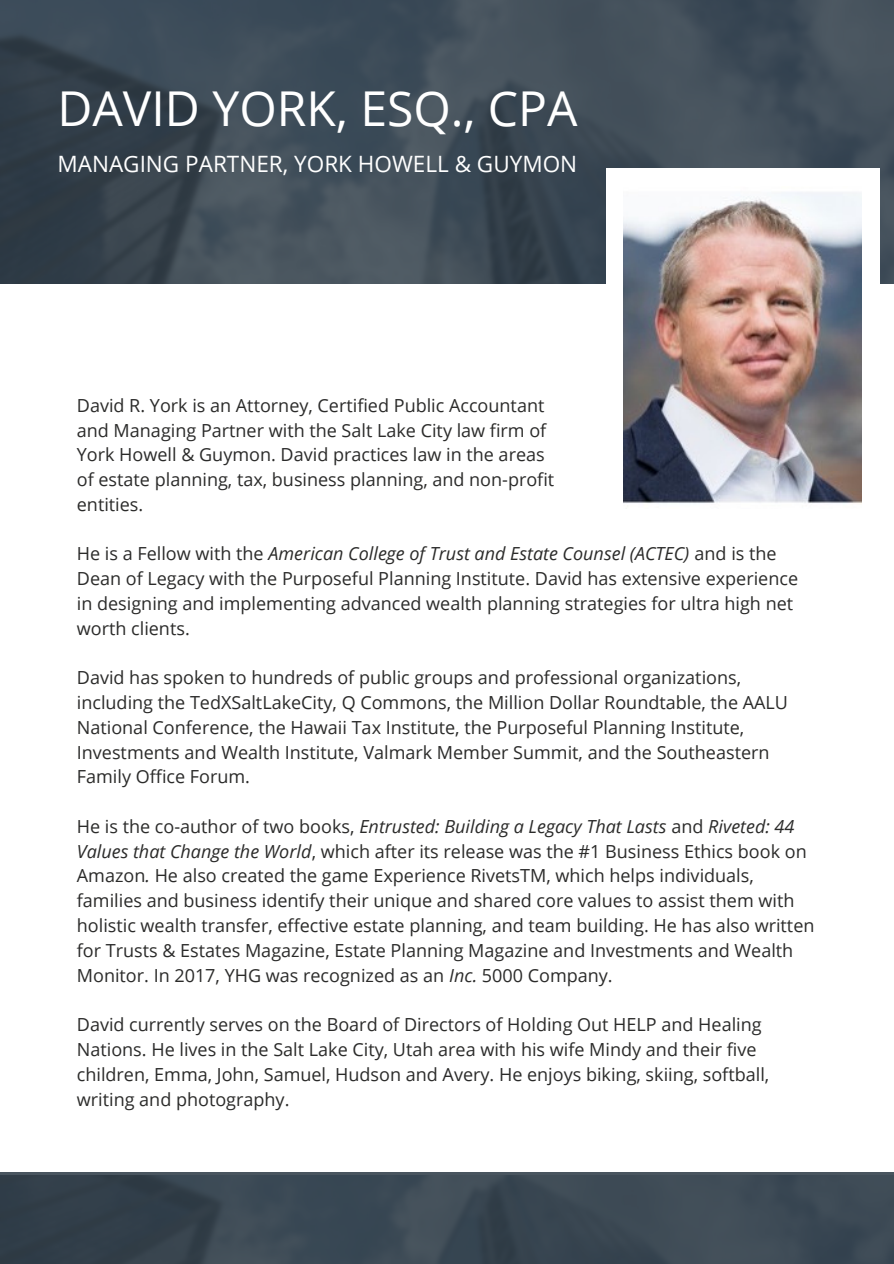
<style>
.page{position:relative;width:894px;height:1264px;background:#fff}
.page>*{position:absolute;margin:0;border:0;box-sizing:border-box;transform-origin:0 0}
.t1{font:48px "Open Sans";color:#fff}
.t2{font:22.5px "Open Sans";color:#fff}
.t3{font:18px/24.8px "Open Sans";color:#2b2b2a}
.s1{font-style:italic}
</style>
<div class="page">
<div style="left:0;top:1172px;width:893px;height:91px;background:linear-gradient(to right,#34414c,#404d58)"></div>
<svg style="left:0;top:0;width:893px;height:284px;background:#3e4a56"></svg>
<div style="left:605px;top:168px;width:274px;height:284px;background:#fff"></div>
<img style="left:623px;top:192px;width:238px;height:312px">
<p class="t1" style="left:57px;top:74px;width:521px">DAVID YORK, ESQ., CPA</p>
<p class="t2" style="left:57px;top:148px;width:521px">MANAGING PARTNER, YORK HOWELL &amp; GUYMON</p>
<p class="t3" style="left:77px;top:392px;width:479px">David R. York is an Attorney, Certified Public Accountant and Managing Partner with the Salt Lake City law firm of York Howell &amp; Guymon. David practices law in the areas of estate planning, tax, business planning, and non-profit entities.</p>
<p class="t3" style="left:77px;top:541px;width:722px">He is a Fellow with the <span class="s1">American College of Trust and Estate Counsel (ACTEC)</span> and is the Dean of Legacy with the Purposeful Planning Institute. David has extensive experience in designing and implementing advanced wealth planning strategies for ultra high net worth clients.</p>
<p class="t3" style="left:77px;top:665px;width:712px">David has spoken to hundreds of public groups and professional organizations, including the TedXSaltLakeCity, Q Commons, the Million Dollar Roundtable, the AALU National Conference, the Hawaii Tax Institute, the Purposeful Planning Institute, Investments and Wealth Institute, Valmark Member Summit, and the Southeastern Family Office Forum.</p>
<p class="t3" style="left:77px;top:813px;width:739px">He is the co-author of two books, <span class="s1">Entrusted: Building a Legacy That Lasts</span> and <span class="s1">Riveted: 44<br>Values that Change the World</span>, which after its release was the #1 Business Ethics book on Amazon<span class="s1">.</span> He also created the game Experience RivetsTM, which helps individuals, families and business identify their unique and shared core values to assist them with holistic wealth transfer, effective estate planning, and team building. He has also written for Trusts &amp; Estates Magazine, Estate Planning Magazine and Investments and Wealth Monitor. In 2017, YHG was recognized as an <span class="s1">Inc.</span> 5000 Company.</p>
<p class="t3" style="left:77px;top:1011px;width:693px">David currently serves on the Board of Directors of Holding Out HELP and Healing Nations. He lives in the Salt Lake City, Utah area with his wife Mindy and their five children, Emma, John, Samuel, Hudson and Avery. He enjoys biking, skiing, softball, writing and photography.</p>
</div>
